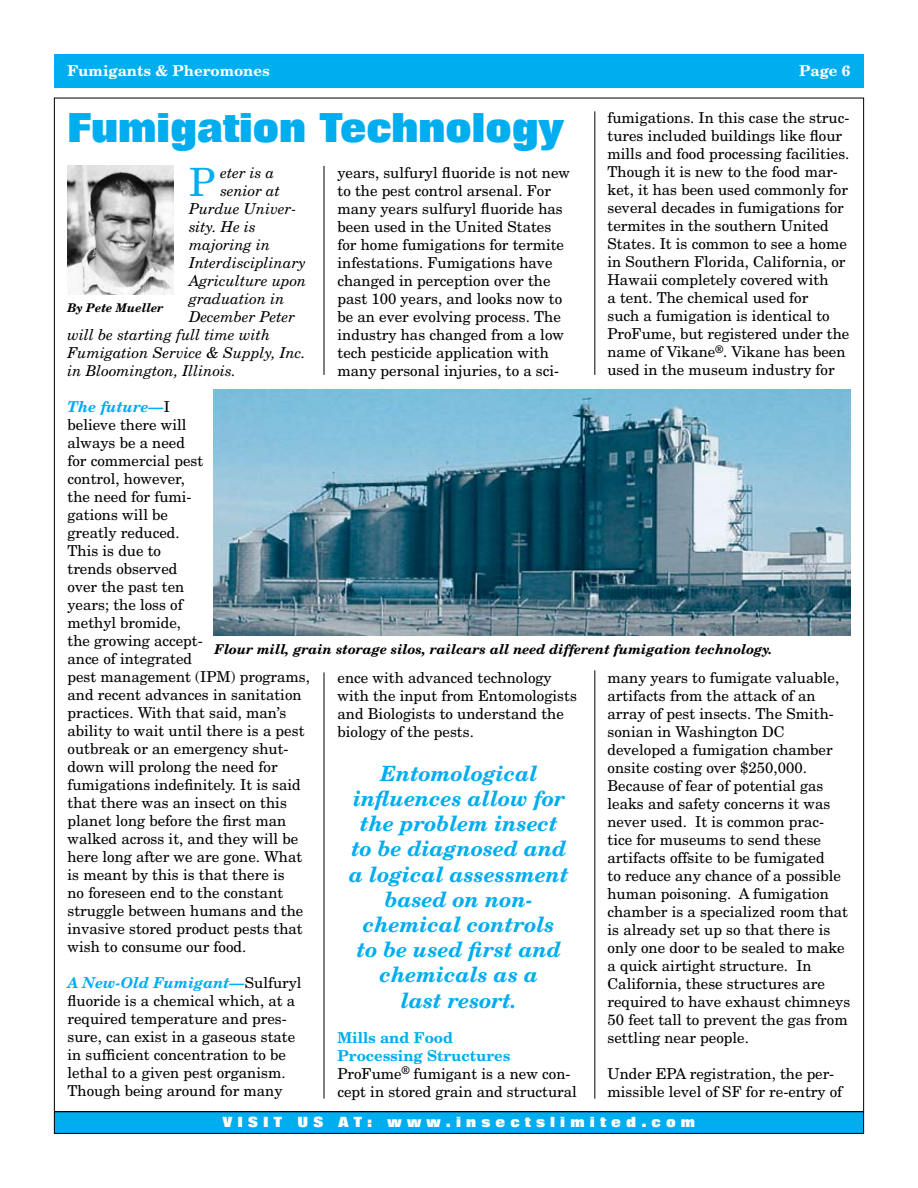
<style>
.page{position:relative;width:918px;height:1188px;background:#fff}
.page>*{position:absolute;margin:0;border:0;box-sizing:border-box;transform-origin:0 0}
.t1{font:800 40.5px "Folio";color:#00adef;scale:.95 1}
.t2{font:39px "New Century Schlbk";color:#00adef}
.t3{font:italic 700 21px/25.2px "New Century Schlbk";color:#00adef;text-align:center}
.t4{font:15px/18px "New Century Schlbk";color:#000}
.t5{font:italic 15px/18px "New Century Schlbk";color:#000}
.t6{font:700 15px "New Century Schlbk";color:#fff}
.t7{font:800 14.25px "Folio";color:#fff}
.t8{font:italic 700 13.5px "New Century Schlbk";color:#000}
.t9{font:italic 700 12px "New Century Schlbk";color:#000}
.s1{font-weight:700;font-style:italic;color:#00adef}
.s2{font-weight:700;color:#00adef}
</style>
<div class="page">
<div style="left:54px;top:54px;width:810px;height:34px;background:#00adef"></div>
<div style="left:54px;top:1111px;width:810px;height:23px;background:#00adef"></div>
<hr style="left:54px;top:1111px;width:810px;height:1px;background:#000">
<hr style="left:594px;top:670px;width:1px;height:429px;background:#000">
<hr style="left:324px;top:672px;width:1px;height:427px;background:#000">
<img style="left:68px;top:166px;width:105px;height:129px">
<img style="left:214px;top:390px;width:636px;height:246px">
<hr style="left:324px;top:166px;width:1px;height:209px;background:#000">
<hr style="left:594px;top:111px;width:1px;height:264px;background:#000">
<p class="t6" style="left:68px;top:61px;width:204px">Fumigants &amp; Pheromones</p>
<p class="t6" style="left:799px;top:61px;width:53px">Page 6</p>
<p class="t4" style="left:608px;top:109px;width:243px">fumigations. In this case the struc&shy;tures included buildings like flour mills and food processing facilities.<br>Though it is new to the food mar&shy;ket, it has been used commonly for several decades in fumigations for termites in the southern United States. It is common to see a home in Southern Florida, California, or Hawaii completely covered with<br>a tent. The chemical used for<br>such a fumigation is identical to ProFume, but registered under the name of Vikane<sup>®</sup>. Vikane has been used in the museum industry for</p>
<h1 class="t1" style="left:68px;top:105px;width:524px">Fumigation Technology</h1>
<p class="t4" style="left:338px;top:163px;width:234px">years, sulfuryl fluoride is not new to the pest control arsenal. For many years sulfuryl fluoride has been used in the United States for home fumigations for termite infestations. Fumigations have changed in perception over the past 100 years, and looks now to be an ever evolving process. The industry has changed from a low tech pesticide application with many personal injuries, to a sci-</p>
<p class="t5" style="left:220px;top:163px;width:55px">eter is a</p>
<p class="t5" style="left:220px;top:181px;width:61px">senior at</p>
<p class="t5" style="left:189px;top:199px;width:109px">Purdue Univer-</p>
<p class="t5" style="left:189px;top:217px;width:68px">sity. He is</p>
<p class="t5" style="left:189px;top:235px;width:83px">majoring in</p>
<p class="t5" style="left:189px;top:253px;width:118px">Interdisciplinary</p>
<p class="t5" style="left:189px;top:271px;width:119px">Agriculture upon</p>
<p class="t5" style="left:189px;top:289px;width:97px">graduation in</p>
<p class="t5" style="left:189px;top:307px;width:108px">December Peter</p>
<h2 class="t2" style="left:189px;top:159px;width:28px">P</h2>
<p class="t9" style="left:68px;top:300px;width:98px">By Pete Mueller</p>
<p class="t5" style="left:68px;top:325px;width:240px">will be starting full time with<br>Fumigation Service &amp; Supply, Inc. in Bloomington, Illinois.</p>
<p class="t4" style="left:68px;top:397px;width:244px"><span class="s1">The future—</span>I<br>believe there will<br>always be a need<br>for commercial pest<br>control, however,<br>the need for fumi-<br>gations will be<br>greatly reduced.<br>This is due to<br>trends observed<br>over the past ten<br>years; the loss of<br>methyl bromide,<br>the growing accept-<br>ance of integrated<br>pest management (IPM) programs, and recent advances in sanitation practices. With that said, man’s ability to wait until there is a pest outbreak or an emergency shut&shy;down will prolong the need for fumigations indefinitely. It is said that there was an insect on this planet long before the first man walked across it, and they will be here long after we are gone. What is meant by this is that there is<br>no foreseen end to the constant struggle between humans and the invasive stored product pests that wish to consume our food.</p>
<p class="t4" style="left:68px;top:973px;width:236px"><span class="s1">A New-Old Fumigant—</span>Sulfuryl fluoride is a chemical which, at a required temperature and pres&shy;sure, can exist in a gaseous state in sufficient concentration to be lethal to a given pest organism.<br>Though being around for many</p>
<p class="t8" style="left:214px;top:640px;width:560px">Flour mill, grain storage silos, railcars all need different fumigation technology.</p>
<p class="t4" style="left:338px;top:669px;width:241px">ence with advanced technology with the input from Entomologists and Biologists to understand the biology of the pests.</p>
<p class="t4" style="left:608px;top:668px;width:244px">many years to fumigate valuable, artifacts from the attack of an array of pest insects. The Smith&shy;sonian in Washington DC developed a fumigation chamber onsite costing over $250,000.<br>Because of fear of potential gas leaks and safety concerns it was never used. It is common prac&shy;tice for museums to send these artifacts offsite to be fumigated<br>to reduce any chance of a possible human poisoning. A fumigation chamber is a specialized room that is already set up so that there is only one door to be sealed to make a quick airtight structure. In<br>California, these structures are required to have exhaust chimneys<br>50 feet tall to prevent the gas from settling near people.</p>
<p class="t4" style="left:608px;top:1064px;width:236px">Under EPA registration, the per&shy;missible level of SF for re-entry of</p>
<h3 class="t3" style="left:349px;top:760px;width:221px">Entomological influences allow for the problem insect to be diagnosed and a logical assessment based on non&shy;chemical controls<br>to be used first and chemicals as a<br>last resort.</h3>
<p class="t4" style="left:338px;top:1028px;width:241px"><span class="s2">Mills and Food<br>Processing Structures<br></span>ProFume<sup>®</sup> fumigant is a new con&shy;cept in stored grain and structural</p>
<p class="t7" style="left:223px;top:1114px;width:474px">V I S I T U S A T : w w w . i n s e c t s l i m i t e d . c o m</p>
</div>
